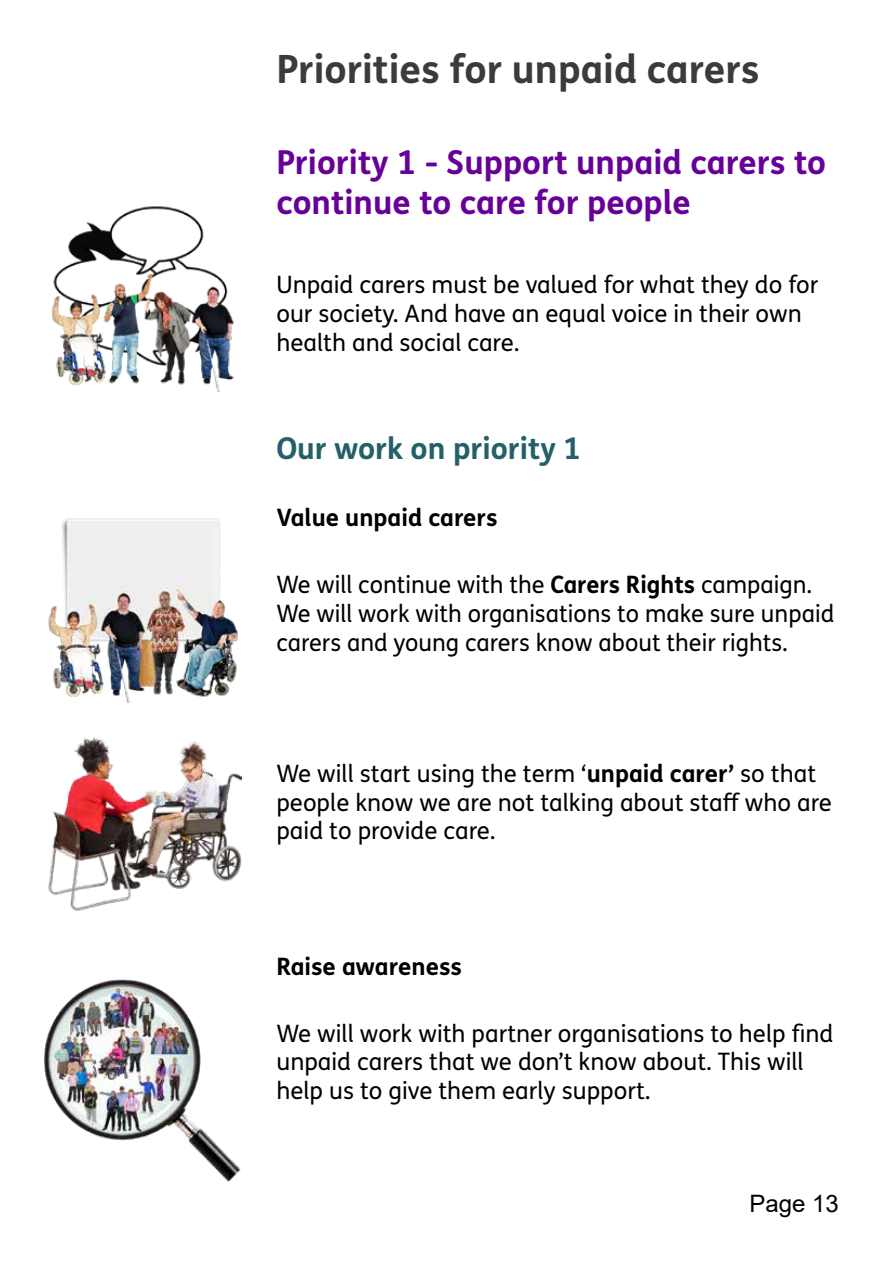
<style>
.page{position:relative;width:893px;height:1263px;background:#fff}
.page>*{position:absolute;margin:0;border:0;box-sizing:border-box;transform-origin:0 0}
.t1{font:700 39px "FS Me Pro";color:#3a3b3c}
.t2{font:700 33px/39.6px "FS Me Pro";color:#609}
.t3{font:700 30px "FS Me Pro";color:#236067}
.t4{font:24px/28.8px "FS Me Pro";color:#000}
.t5{font:700 24px "FS Me Pro";color:#000}
.t6{font:24px "Arial";color:#000}
.s1{font-weight:700}
</style>
<div class="page">
<img style="left:51px;top:206px;width:183px;height:186px">
<img style="left:48px;top:518px;width:190px;height:184px">
<img style="left:48px;top:738px;width:193px;height:173px">
<img style="left:44px;top:979px;width:197px;height:203px">
<h1 class="t1" style="left:276px;top:39px;width:485px">Priorities for unpaid carers</h1>
<p class="t2" style="left:276px;top:141px;width:551px">Priority 1 - Support unpaid carers to continue to care for people</p>
<p class="t4" style="left:276px;top:270px;width:543px">Unpaid carers must be valued for what they do for our society. And have an equal voice in their own health and social care.</p>
<h2 class="t3" style="left:276px;top:425px;width:306px">Our work on priority 1</h2>
<p class="t5" style="left:276px;top:499px;width:223px">Value unpaid carers</p>
<p class="t4" style="left:276px;top:570px;width:559px">We will continue with the <span class="s1">Carers Rights</span> campaign.<br>We will work with organisations to make sure unpaid carers and young carers know about their rights.</p>
<p class="t4" style="left:276px;top:758px;width:557px">We will start using the term ‘<span class="s1">unpaid carer’</span> so that people know we are not talking about staf who are paid to provide care.</p>
<p class="t5" style="left:276px;top:947px;width:187px">Raise awareness</p>
<p class="t4" style="left:276px;top:1018px;width:558px">We will work with partner organisations to help fnd unpaid carers that we don’t know about. This will help us to give them early support.</p>
<p class="t6" style="left:749px;top:1187px;width:91px">Page 13</p>
</div>
